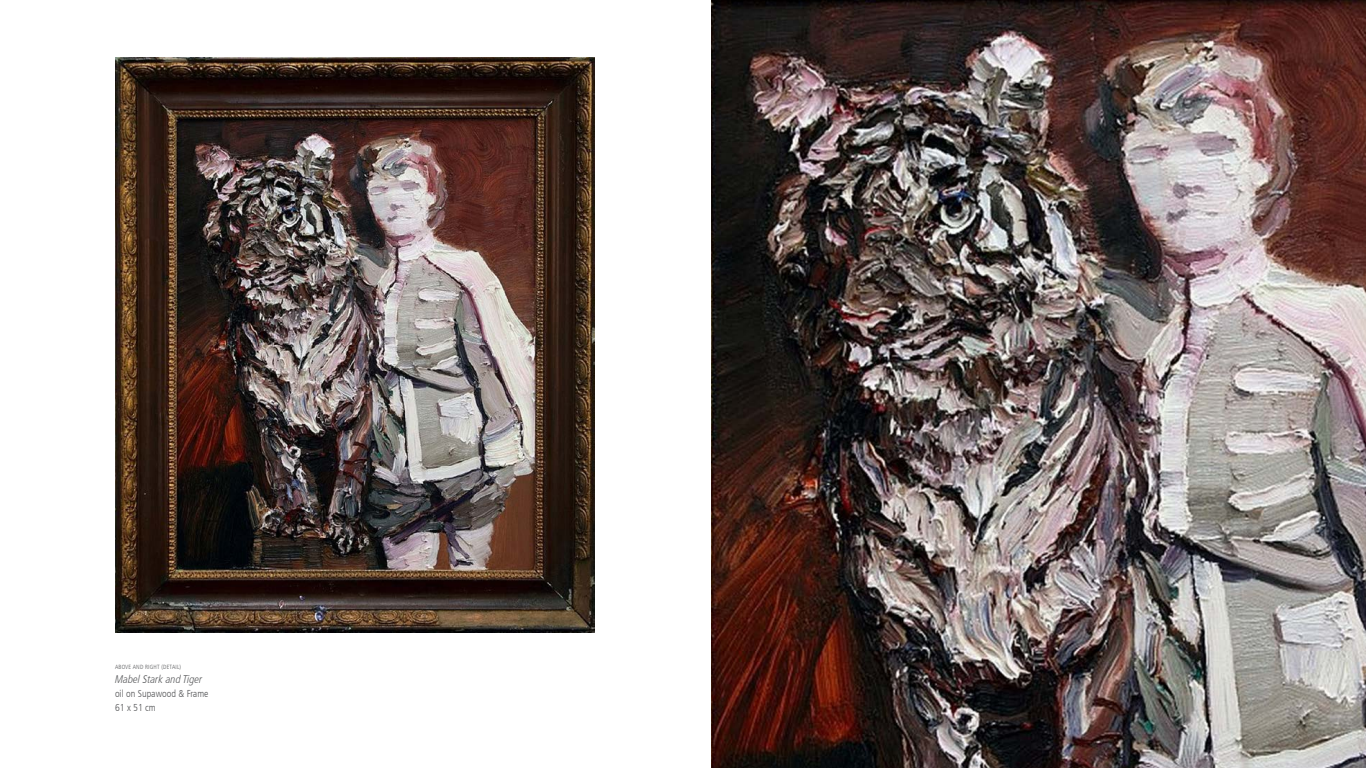
<style>
.page{position:relative;width:1366px;height:768px;background:#fff}
.page>*{position:absolute;margin:0;border:0;box-sizing:border-box;transform-origin:0 0}
.t1{font:italic 300 condensed 11px "Frutiger LT Com";color:#58595b}
.t2{font:300 condensed 10px/14px "Frutiger LT Com";color:#58595b}
.t3{font:300 condensed 6px "Frutiger LT Com";letter-spacing:.03em;color:#58595b}
</style>
<div class="page">
<img style="left:115px;top:57px;width:480px;height:576px">
<img style="left:711px;top:0;width:655px;height:768px">
<p class="t3" style="left:115px;top:664px;width:68px">ABOVE AND RIGHT (DETAIL)</p>
<p class="t1" style="left:115px;top:673px;width:89px">Mabel Stark and Tiger</p>
<p class="t2" style="left:115px;top:687px;width:95px">oil on Supawood &amp; Frame<br>61 x 51 cm</p>
</div>
